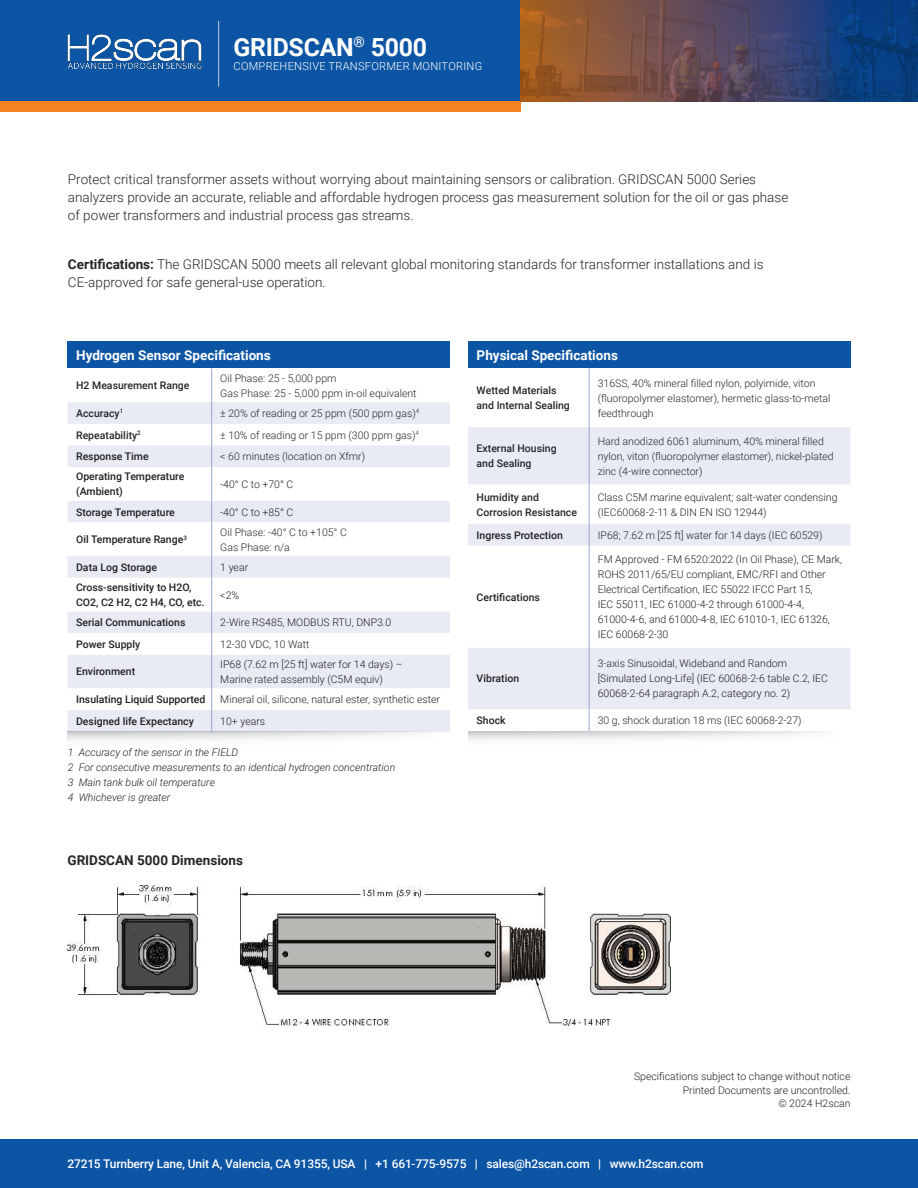
<style>
.page{position:relative;width:918px;height:1188px;background:#fff}
.page>*{position:absolute;margin:0;border:0;box-sizing:border-box;transform-origin:0 0}
.t1{font:700 24.9px "Roboto";letter-spacing:-.01em;color:#fff}
.t2{font:300 13.5px/18px "Roboto";color:#26252a}
.t3{font:700 13.5px "Roboto";color:#fff}
.t4{font:700 13.5px "Roboto";color:#26252a}
.t5{font:500 12px "Roboto";letter-spacing:-.01em;color:#fff}
.t6{font:300 11.1px "Roboto";letter-spacing:.025em;color:#fff}
.t7{font:300 10.5px/15px "Roboto";color:#231f20}
.t8{font:300 10.5px/15px "Roboto";color:#26252a}
.t9{font:500 10.5px/15px "Roboto";color:#231f20}
.t10{font:italic 300 10.5px/15px "Roboto";color:#231f20}
.t11{font:500 10.5px/15px "Roboto";color:#26252a}
.s1{font-weight:700}
</style>
<div class="page">
<div style="left:0;top:1140px;width:918px;height:48px;background:#0c55a4"></div>
<div style="left:0;top:0;width:521px;height:102px;background:#0c55a4"></div>
<img style="left:68px;top:34px;width:134px;height:35px">
<hr style="left:218px;top:21px;width:1px;height:66px;background:#c3c9cf">
<div style="left:0;top:102px;width:521px;height:10px;background:#f58220"></div>
<img style="left:521px;top:0;width:397px;height:102px">
<div style="left:68px;top:341px;width:382px;height:27px;background:#0c55a4"></div>
<div style="left:68px;top:710px;width:382px;height:22px;background:#e8eaf4"></div>
<svg style="left:68px;top:467px;width:382px;height:243px"></svg>
<svg style="left:68px;top:368px;width:382px;height:99px"></svg>
<hr style="left:211px;top:467px;width:1px;height:34px;background:#9ba6d2">
<svg style="left:211px;top:501px;width:1px;height:21px"></svg>
<hr style="left:211px;top:522px;width:1px;height:34px;background:#9ba6d2">
<svg style="left:211px;top:556px;width:1px;height:22px"></svg>
<hr style="left:211px;top:578px;width:1px;height:33px;background:#9ba6d2">
<svg style="left:211px;top:611px;width:1px;height:44px"></svg>
<hr style="left:211px;top:655px;width:1px;height:33px;background:#9ba6d2">
<svg style="left:211px;top:688px;width:1px;height:44px"></svg>
<div style="left:468px;top:341px;width:382px;height:27px;background:#0c55a4"></div>
<svg style="left:468px;top:427px;width:382px;height:119px;fill:#e8eaf4"></svg>
<svg style="left:468px;top:546px;width:382px;height:185px"></svg>
<hr style="left:589px;top:368px;width:1px;height:59px;background:#9ba6d2">
<hr style="left:589px;top:427px;width:1px;height:57px;background:#9ba6d2">
<hr style="left:589px;top:484px;width:1px;height:40px;background:#9ba6d2">
<svg style="left:589px;top:524px;width:1px;height:22px"></svg>
<hr style="left:589px;top:546px;width:1px;height:102px;background:#9ba6d2">
<hr style="left:589px;top:648px;width:1px;height:61px;background:#9ba6d2">
<svg style="left:589px;top:709px;width:1px;height:22px"></svg>
<img style="left:68px;top:885px;width:602px;height:140px">
<p class="t1" style="left:233px;top:29px;width:195px">GRIDSCAN<sup>®</sup> 5000</p>
<p class="t6" style="left:234px;top:58px;width:250px">COMPREHENSIVE TRANSFORMER MONITORING</p>
<p class="t2" style="left:68px;top:170px;width:722px">Protect critical transformer assets without worrying about maintaining sensors or calibration. GRIDSCAN 5000 Series analyzers provide an accurate, reliable and affordable hydrogen process gas measurement solution for the oil or gas phase of power transformers and industrial process gas streams.</p>
<p class="t2" style="left:68px;top:255px;width:697px"><span class="s1">Certifications:</span> The GRIDSCAN 5000 meets all relevant global monitoring standards for transformer installations and is<br>CE-approved for safe general-use operation.</p>
<p class="t3" style="left:76px;top:346px;width:196px">Hydrogen Sensor Specifications</p>
<p class="t11" style="left:76px;top:378px;width:115px">H2 Measurement Range</p>
<p class="t8" style="left:220px;top:370px;width:118px">Oil Phase: 25 - 5,000 ppm</p>
<p class="t8" style="left:220px;top:385px;width:198px">Gas Phase: 25 - 5,000 ppm in-oil equivalent</p>
<p class="t11" style="left:76px;top:405px;width:49px">Accuracy<sup>1</sup></p>
<p class="t8" style="left:220px;top:405px;width:200px">± 20% of reading or 25 ppm (500 ppm gas)<sup>4</sup></p>
<p class="t11" style="left:76px;top:427px;width:66px">Repeatability<sup>2</sup></p>
<p class="t8" style="left:220px;top:427px;width:200px">± 10% of reading or 15 ppm (300 ppm gas)<sup>4</sup></p>
<p class="t9" style="left:76px;top:449px;width:74px">Response Time</p>
<p class="t8" style="left:220px;top:449px;width:146px">&lt; 60 minutes (location on Xfmr)</p>
<p class="t9" style="left:76px;top:469px;width:110px">Operating Temperature (Ambient)</p>
<p class="t7" style="left:220px;top:476px;width:75px">-40° C to +70° C</p>
<p class="t9" style="left:76px;top:504px;width:100px">Storage Temperature</p>
<p class="t7" style="left:220px;top:504px;width:75px">-40° C to +85° C</p>
<p class="t9" style="left:76px;top:532px;width:112px">Oil Temperature Range<sup>3</sup></p>
<p class="t8" style="left:220px;top:524px;width:128px">Oil Phase: -40° C to +105° C</p>
<p class="t8" style="left:220px;top:539px;width:71px">Gas Phase: n/a</p>
<p class="t9" style="left:76px;top:559px;width:83px">Data Log Storage</p>
<p class="t7" style="left:220px;top:559px;width:29px">1 year</p>
<p class="t9" style="left:76px;top:579px;width:130px">Cross-sensitivity to H2O,<br>CO2, C2 H2, C2 H4, CO, etc.</p>
<p class="t7" style="left:220px;top:587px;width:20px">&lt;2%</p>
<p class="t9" style="left:76px;top:615px;width:111px">Serial Communications</p>
<p class="t7" style="left:220px;top:615px;width:173px">2-Wire RS485, MODBUS RTU, DNP3.0</p>
<p class="t9" style="left:76px;top:636px;width:66px">Power Supply</p>
<p class="t7" style="left:220px;top:636px;width:91px">12-30 VDC, 10 Watt</p>
<p class="t9" style="left:76px;top:664px;width:61px">Environment</p>
<p class="t7" style="left:220px;top:656px;width:184px">IP68 (7.62 m [25 ft] water for 14 days) –<br>Marine rated assembly (C5M equiv)</p>
<p class="t9" style="left:76px;top:692px;width:131px">Insulating Liquid Supported</p>
<p class="t7" style="left:220px;top:692px;width:221px">Mineral oil, silicone, natural ester, synthetic ester</p>
<p class="t9" style="left:76px;top:713px;width:119px">Designed life Expectancy</p>
<p class="t7" style="left:220px;top:713px;width:46px">10+ years</p>
<p class="t10" style="left:68px;top:745px;width:329px">1 Accuracy of the sensor in the FIELD<br>2 For consecutive measurements to an identical hydrogen concentration<br>3 Main tank bulk oil temperature</p>
<p class="t10" style="left:68px;top:790px;width:104px">4 Whichever is greater</p>
<p class="t4" style="left:68px;top:851px;width:177px">GRIDSCAN 5000 Dimensions</p>
<p class="t3" style="left:477px;top:346px;width:143px">Physical Specifications</p>
<p class="t11" style="left:477px;top:383px;width:95px">Wetted Materials and Internal Sealing</p>
<p class="t8" style="left:598px;top:375px;width:234px">316SS, 40% mineral filled nylon, polyimide, viton (fluoropolymer elastomer), hermetic glass-to-metal feedthrough</p>
<p class="t11" style="left:477px;top:441px;width:82px">External Housing and Sealing</p>
<p class="t8" style="left:598px;top:433px;width:237px">Hard anodized 6061 aluminum, 40% mineral filled nylon, viton (fluoropolymer elastomer), nickel-plated zinc (4-wire connector)</p>
<p class="t11" style="left:477px;top:489px;width:102px">Humidity and<br>Corrosion Resistance</p>
<p class="t8" style="left:598px;top:489px;width:241px">Class C5M marine equivalent; salt-water condensing (IEC60068-2-11 &amp; DIN EN ISO 12944)</p>
<p class="t9" style="left:477px;top:527px;width:88px">Ingress Protection</p>
<p class="t8" style="left:598px;top:527px;width:226px">IP68; 7.62 m [25 ft] water for 14 days (IEC 60529)</p>
<p class="t9" style="left:477px;top:589px;width:65px">Certifications</p>
<p class="t9" style="left:477px;top:671px;width:44px">Vibration</p>
<p class="t7" style="left:598px;top:551px;width:246px">FM Approved - FM 6520:2022 (In Oil Phase), CE Mark, ROHS 2011/65/EU compliant, EMC/RFI and Other Electrical Certification, IEC 55022 IFCC Part 15,<br>IEC 55011, IEC 61000-4-2 through 61000-4-4, 61000-4-6, and 61000-4-8, IEC 61010-1, IEC 61326, IEC 60068-2-30</p>
<p class="t7" style="left:598px;top:656px;width:232px">3-axis Sinusoidal, Wideband and Random [Simulated Long-Life] (IEC 60068-2-6 table C.2, IEC<br>60068-2-64 paragraph A.2, category no. 2)</p>
<p class="t9" style="left:477px;top:713px;width:31px">Shock</p>
<p class="t8" style="left:598px;top:713px;width:205px">30 g, shock duration 18 ms (IEC 60068-2-27)</p>
<p class="t7" style="left:634px;top:1068px;width:218px">Specifications subject to change without notice</p>
<p class="t7" style="left:683px;top:1083px;width:169px;line-height:13.5px;text-align:right">Printed Documents are uncontrolled. © 2024 H2scan</p>
<p class="t5" style="left:68px;top:1156px;width:638px">27215 Turnberry Lane, Unit A, Valencia, CA 91355, USA | +1 661-775-9575 | sales@h2scan.com | www.h2scan.com</p>
</div>
